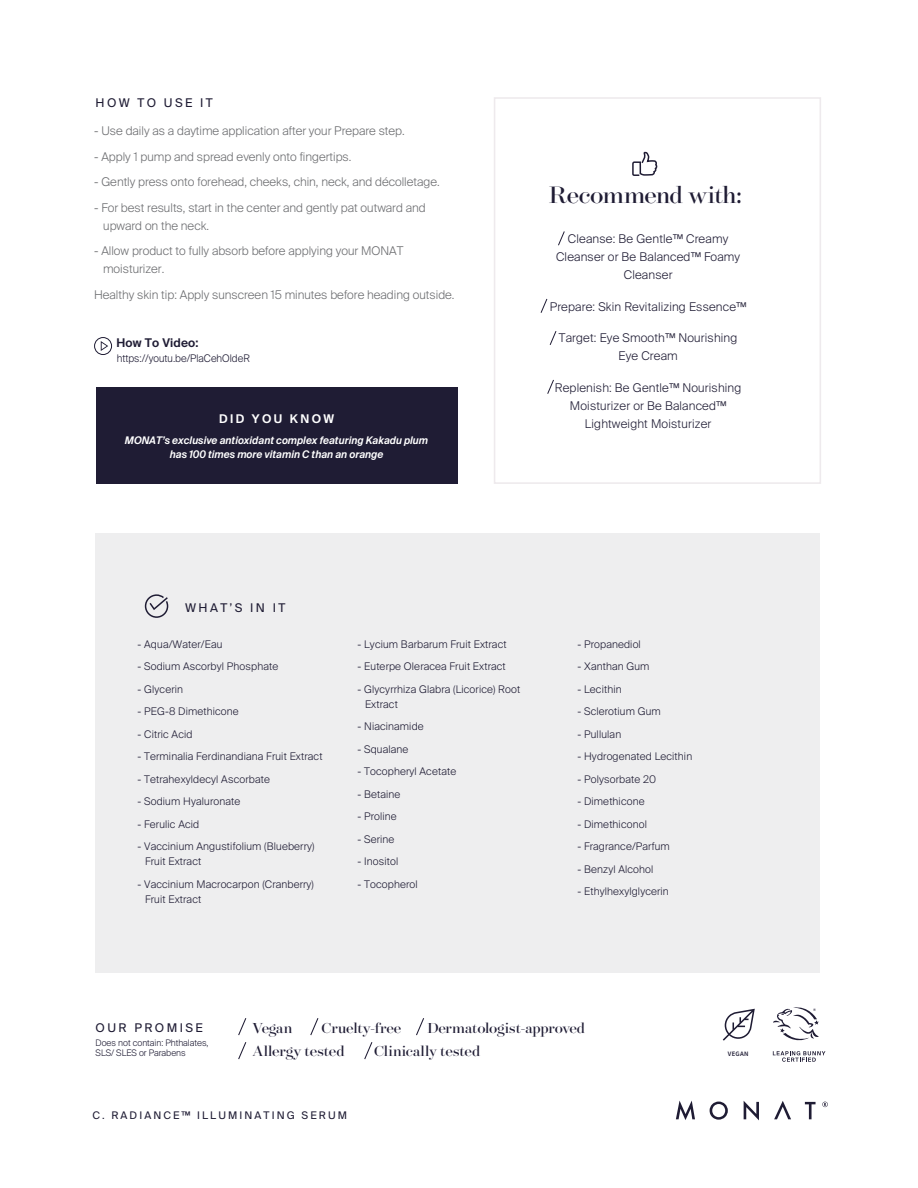
<style>
.page{position:relative;width:918px;height:1188px;background:#fff}
.page>*{position:absolute;margin:0;border:0;box-sizing:border-box;transform-origin:0 0}
.t1{font:27px "Surveyor Fine";letter-spacing:-.015em;color:#1f1c34}
.t2{font:16.5px "Surveyor Fine";letter-spacing:-.01em;color:#1f1c34}
.t3{font:300 12px/18px "Suisse Intl";color:#6c6d70}
.t4{font:300 12px/18px "Suisse Intl";letter-spacing:.015em;color:#1f1c34;text-align:center}
.t5{font:12px "Suisse Intl";letter-spacing:.2em;color:#1f1c34}
.t6{font:600 12px "Suisse Intl";letter-spacing:.015em;color:#1f1c34}
.t7{font:600 12px "Suisse Intl";letter-spacing:.2em;color:#fff}
.t8{font:300 10.5px/15px "Suisse Intl";letter-spacing:.015em;color:#1f1c34}
.t9{font:italic 600 10.5px/13.5px "Suisse Intl";color:#fff;text-align:center;scale:.96 1}
.t10{font:10.5px "Suisse Intl";letter-spacing:.2em;color:#1f1c34}
.t11{font:300 10.5px "Suisse Intl";letter-spacing:.015em;color:#1f1c34;scale:.96 1}
.t12{font:300 9px/10.5px "Suisse Intl";color:#1f1c34}
.t13{font:600 6.75px "Source Sans Pro";letter-spacing:.04em;color:#1f1c34}
</style>
<div class="page">
<div style="left:96px;top:533px;width:724px;height:440px;background:#eeeeef"></div>
<div style="left:494px;top:97px;width:327px;height:387px;border:2px solid #eeeaed"></div>
<svg style="left:676px;top:1101px;width:19px;height:19px"></svg>
<svg style="left:710px;top:1102px;width:18px;height:18px"></svg>
<svg style="left:744px;top:1101px;width:15px;height:19px"></svg>
<svg style="left:774px;top:1101px;width:17px;height:18px"></svg>
<svg style="left:805px;top:1102px;width:11px;height:17px"></svg>
<svg style="left:822px;top:1102px;width:6px;height:5px"></svg>
<svg style="left:144px;top:594px;width:25px;height:24px"></svg>
<svg style="left:558px;top:231px;width:7px;height:15px"></svg>
<svg style="left:540px;top:298px;width:8px;height:15px"></svg>
<svg style="left:547px;top:379px;width:7px;height:15px"></svg>
<svg style="left:549px;top:331px;width:8px;height:14px"></svg>
<svg style="left:632px;top:152px;width:26px;height:24px"></svg>
<div style="left:94px;top:337px;width:18px;height:18px;border:1px solid #1f1c34;border-radius:50%"></div>
<svg style="left:101px;top:341px;width:7px;height:10px"></svg>
<svg style="left:773px;top:1051px;width:52px;height:11px"></svg>
<svg style="left:773px;top:1007px;width:46px;height:34px"></svg>
<svg style="left:310px;top:1018px;width:9px;height:18px"></svg>
<svg style="left:416px;top:1018px;width:8px;height:18px"></svg>
<svg style="left:238px;top:1018px;width:9px;height:42px"></svg>
<svg style="left:364px;top:1042px;width:9px;height:18px"></svg>
<div style="left:96px;top:387px;width:362px;height:97px;background:#1f1c34"></div>
<svg style="left:723px;top:1009px;width:32px;height:32px"></svg>
<p class="t5" style="left:96px;top:96px;width:119px">HOW TO USE IT</p>
<p class="t3" style="left:94px;top:122px;width:312px">- Use daily as a daytime application after your Prepare step.</p>
<p class="t3" style="left:94px;top:147px;width:259px">- Apply 1 pump and spread evenly onto fingertips.</p>
<p class="t3" style="left:94px;top:173px;width:347px">- Gently press onto forehead, cheeks, chin, neck, and décolletage.</p>
<p class="t3" style="left:103px;top:198px;width:324px;text-indent:-9px">- For best results, start in the center and gently pat outward and upward on the neck.</p>
<p class="t3" style="left:103px;top:242px;width:302px;text-indent:-9px">- Allow product to fully absorb before applying your MONAT moisturizer.</p>
<p class="t3" style="left:94px;top:285px;width:362px">Healthy skin tip: Apply sunscreen 15 minutes before heading outside.</p>
<p class="t6" style="left:117px;top:336px;width:84px">How To Video:</p>
<p class="t11" style="left:117px;top:352px;width:140px">https://youtu.be/PlaCehOldeR</p>
<p class="t7" style="left:219px;top:411px;width:117px">DID YOU KNOW</p>
<p class="t9" style="left:125px;top:434px;width:317px">MONAT’s exclusive antioxidant complex featuring Kakadu plum has 100 times more vitamin C than an orange</p>
<h1 class="t1" style="left:549px;top:179px;width:195px">Recommend with:</h1>
<p class="t4" style="left:556px;top:230px;width:186px">Cleanse: Be Gentle™ Creamy<br>Cleanser or Be Balanced™ Foamy<br>Cleanser</p>
<p class="t4" style="left:550px;top:297px;width:198px">Prepare: Skin Revitalizing Essence™</p>
<p class="t4" style="left:559px;top:329px;width:180px">Target: Eye Smooth™ Nourishing<br>Eye Cream</p>
<p class="t4" style="left:555px;top:378px;width:188px">Replenish: Be Gentle™ Nourishing<br>Moisturizer or Be Balanced™<br>Lightweight Moisturizer</p>
<p class="t5" style="left:185px;top:601px;width:102px">WHAT’S IN IT</p>
<p class="t8" style="left:138px;top:636px;width:87px">- Aqua/Water/Eau</p>
<p class="t8" style="left:138px;top:659px;width:142px">- Sodium Ascorbyl Phosphate</p>
<p class="t8" style="left:138px;top:681px;width:47px">- Glycerin</p>
<p class="t8" style="left:138px;top:704px;width:103px">- PEG-8 Dimethicone</p>
<p class="t8" style="left:138px;top:726px;width:56px">- Citric Acid</p>
<p class="t8" style="left:138px;top:749px;width:186px">- Terminalia Ferdinandiana Fruit Extract</p>
<p class="t8" style="left:138px;top:771px;width:134px">- Tetrahexyldecyl Ascorbate</p>
<p class="t8" style="left:138px;top:794px;width:104px">- Sodium Hyaluronate</p>
<p class="t8" style="left:138px;top:816px;width:63px">- Ferulic Acid</p>
<p class="t8" style="left:145px;top:839px;width:171px;text-indent:-7px">- Vaccinium Angustifolium (Blueberry)<br>Fruit Extract</p>
<p class="t8" style="left:145px;top:876px;width:170px;text-indent:-7px">- Vaccinium Macrocarpon (Cranberry)<br>Fruit Extract</p>
<p class="t8" style="left:358px;top:636px;width:151px">- Lycium Barbarum Fruit Extract</p>
<p class="t8" style="left:358px;top:659px;width:150px">- Euterpe Oleracea Fruit Extract</p>
<p class="t8" style="left:365px;top:681px;width:157px;text-indent:-7px">- Glycyrrhiza Glabra (Licorice) Root<br>Extract</p>
<p class="t8" style="left:358px;top:719px;width:68px">- Niacinamide</p>
<p class="t8" style="left:358px;top:741px;width:52px">- Squalane</p>
<p class="t8" style="left:358px;top:764px;width:100px">- Tocopheryl Acetate</p>
<p class="t8" style="left:358px;top:786px;width:44px">- Betaine</p>
<p class="t8" style="left:358px;top:809px;width:41px">- Proline</p>
<p class="t8" style="left:358px;top:831px;width:38px">- Serine</p>
<p class="t8" style="left:358px;top:854px;width:42px">- Inositol</p>
<p class="t8" style="left:358px;top:876px;width:62px">- Tocopherol</p>
<p class="t8" style="left:577px;top:636px;width:65px">- Propanediol</p>
<p class="t8" style="left:577px;top:659px;width:73px">- Xanthan Gum</p>
<p class="t8" style="left:577px;top:681px;width:46px">- Lecithin</p>
<p class="t8" style="left:577px;top:704px;width:85px">- Sclerotium Gum</p>
<p class="t8" style="left:577px;top:727px;width:45px">- Pullulan</p>
<p class="t8" style="left:577px;top:749px;width:116px">- Hydrogenated Lecithin</p>
<p class="t8" style="left:577px;top:772px;width:80px">- Polysorbate 20</p>
<p class="t8" style="left:577px;top:794px;width:69px">- Dimethicone</p>
<p class="t8" style="left:577px;top:817px;width:71px">- Dimethiconol</p>
<p class="t8" style="left:577px;top:839px;width:94px">- Fragrance/Parfum</p>
<p class="t8" style="left:577px;top:862px;width:77px">- Benzyl Alcohol</p>
<p class="t8" style="left:577px;top:884px;width:93px">- Ethylhexylglycerin</p>
<p class="t5" style="left:96px;top:1021px;width:109px">OUR PROMISE</p>
<p class="t12" style="left:96px;top:1037px;width:114px">Does not contain: Phthalates,<br>SLS/ SLES or Parabens</p>
<h2 class="t2" style="left:253px;top:1018px;width:41px">Vegan</h2>
<h2 class="t2" style="left:322px;top:1018px;width:81px">Cruelty-free</h2>
<h2 class="t2" style="left:427px;top:1018px;width:159px">Dermatologist-approved</h2>
<h2 class="t2" style="left:253px;top:1042px;width:94px">Allergy tested</h2>
<h2 class="t2" style="left:374px;top:1042px;width:108px">Clinically tested</h2>
<p class="t10" style="left:92px;top:1109px;width:256px">C. RADIANCE™ ILLUMINATING SERUM</p>
<p class="t13" style="left:728px;top:1049px;width:22px">VEGAN</p>
</div>
